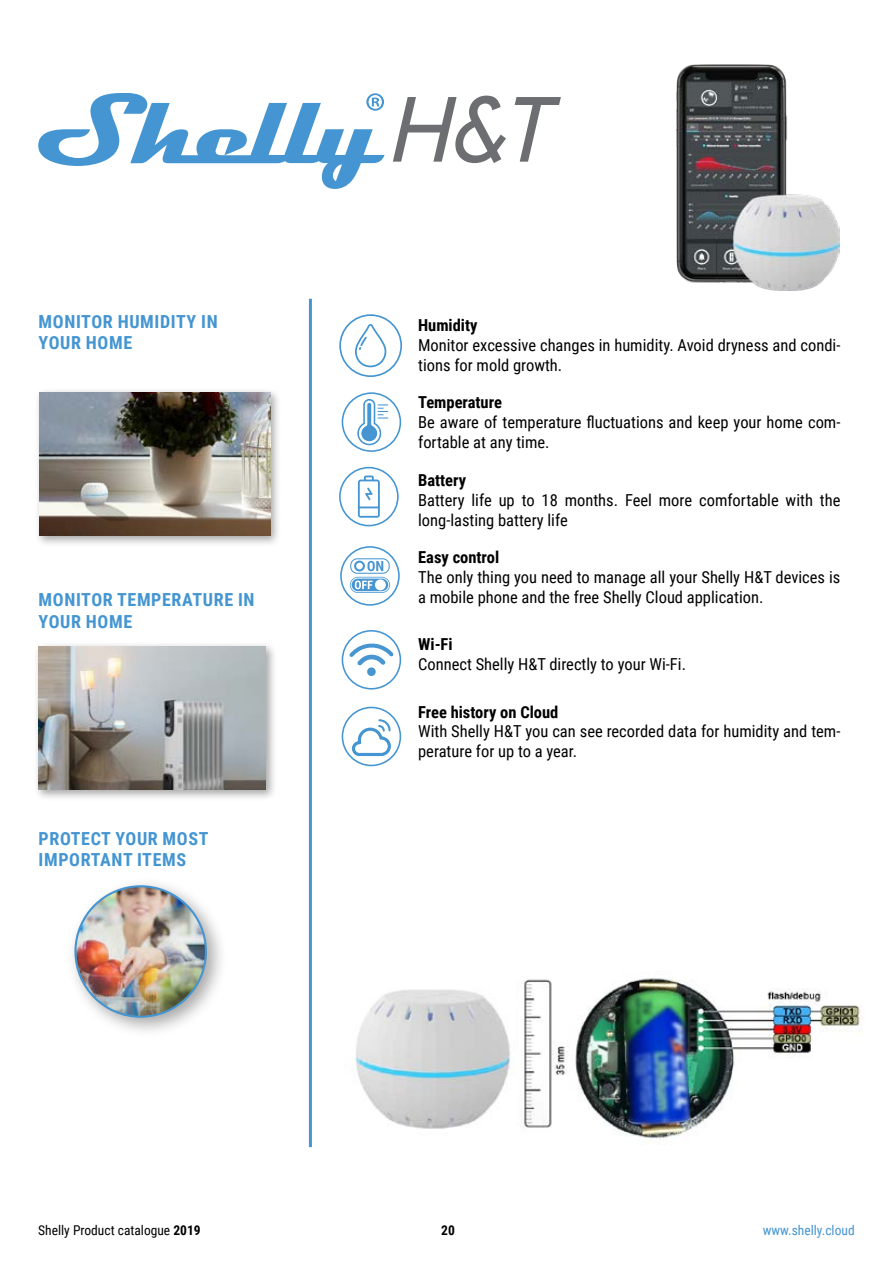
<style>
.page{position:relative;width:893px;height:1263px;background:#fff}
.page>*{position:absolute;margin:0;border:0;box-sizing:border-box;transform-origin:0 0}
.t1{font:italic 90.3px "Product Sans";color:#6d6e71}
.t2{font:700 18px/21.6px "Roboto Condensed";letter-spacing:.035em;color:#4495d1}
.t3{font:16.5px/19.8px "Roboto Condensed";color:#000}
.t4{font:700 16.5px "Roboto Condensed";color:#000}
.t5{font:13.5px "Roboto Condensed";color:#000}
.t6{font:13.5px "Roboto Condensed";color:#4495d1}
.t7{font:700 13.5px "Roboto Condensed";color:#000}
.s1{font-weight:700}
</style>
<div class="page">
<hr style="left:309px;top:299px;width:3px;height:848px;background:#4495d1">
<svg style="left:38px;top:93px;width:347px;height:96px"></svg>
<svg style="left:339px;top:467px;width:60px;height:59px"></svg>
<svg style="left:339px;top:314px;width:63px;height:63px"></svg>
<svg style="left:342px;top:392px;width:59px;height:60px"></svg>
<svg style="left:340px;top:546px;width:60px;height:60px"></svg>
<svg style="left:342px;top:630px;width:59px;height:59px"></svg>
<svg style="left:342px;top:707px;width:59px;height:59px"></svg>
<div style="left:33px;top:641px;width:244px;height:160px;background:#000;opacity:.35"></div>
<img style="left:38px;top:647px;width:228px;height:143px">
<div style="left:34px;top:387px;width:247px;height:160px;background:#000;opacity:.35"></div>
<img style="left:39px;top:393px;width:231px;height:143px">
<div style="left:66px;top:876px;width:162px;height:162px;background:#000;opacity:.35"></div>
<img style="left:75px;top:886px;width:131px;height:131px;border-radius:65px">
<img style="left:676px;top:64px;width:164px;height:226px">
<img style="left:355px;top:978px;width:508px;height:165px">
<p class="t2" style="left:39px;top:310px;width:181px">MONITOR HUMIDITY IN<br>YOUR HOME</p>
<p class="t2" style="left:39px;top:588px;width:218px">MONITOR TEMPERATURE IN<br>YOUR HOME</p>
<p class="t2" style="left:39px;top:827px;width:171px">PROTECT YOUR MOST<br>IMPORTANT ITEMS</p>
<h1 class="t1" style="left:392px;top:75px;width:163px">H&amp;T</h1>
<p class="t4" style="left:418px;top:314px;width:61px">Humidity</p>
<p class="t3" style="left:418px;top:334px;width:424px">Monitor excessive changes in humidity. Avoid dryness and condi&shy;tions for mold growth.</p>
<p class="t4" style="left:418px;top:391px;width:85px">Temperature</p>
<p class="t3" style="left:418px;top:412px;width:424px">Be aware of temperature fluctuations and keep your home com&shy;fortable at any time.</p>
<p class="t4" style="left:418px;top:469px;width:50px">Battery</p>
<p class="t3" style="left:418px;top:489px;width:424px">Battery life up to 18 months. Feel more comfortable with the long-lasting battery life</p>
<p class="t4" style="left:418px;top:546px;width:83px">Easy control</p>
<p class="t3" style="left:418px;top:567px;width:424px">The only thing you need to manage all your Shelly H&amp;T devices is a mobile phone and the free Shelly Cloud application.</p>
<p class="t4" style="left:418px;top:633px;width:36px">Wi-Fi</p>
<p class="t3" style="left:418px;top:654px;width:269px">Connect Shelly H&amp;T directly to your Wi-Fi.</p>
<p class="t4" style="left:418px;top:700px;width:142px">Free history on Cloud</p>
<p class="t3" style="left:418px;top:721px;width:424px">With Shelly H&amp;T you can see recorded data for humidity and tem&shy;perature for up to a year.</p>
<p class="t5" style="left:38px;top:1220px;width:164px">Shelly Product catalogue <span class="s1">2019</span></p>
<p class="t7" style="left:441px;top:1220px;width:15px">20</p>
<p class="t6" style="left:763px;top:1220px;width:94px">www.shelly.cloud</p>
</div>
